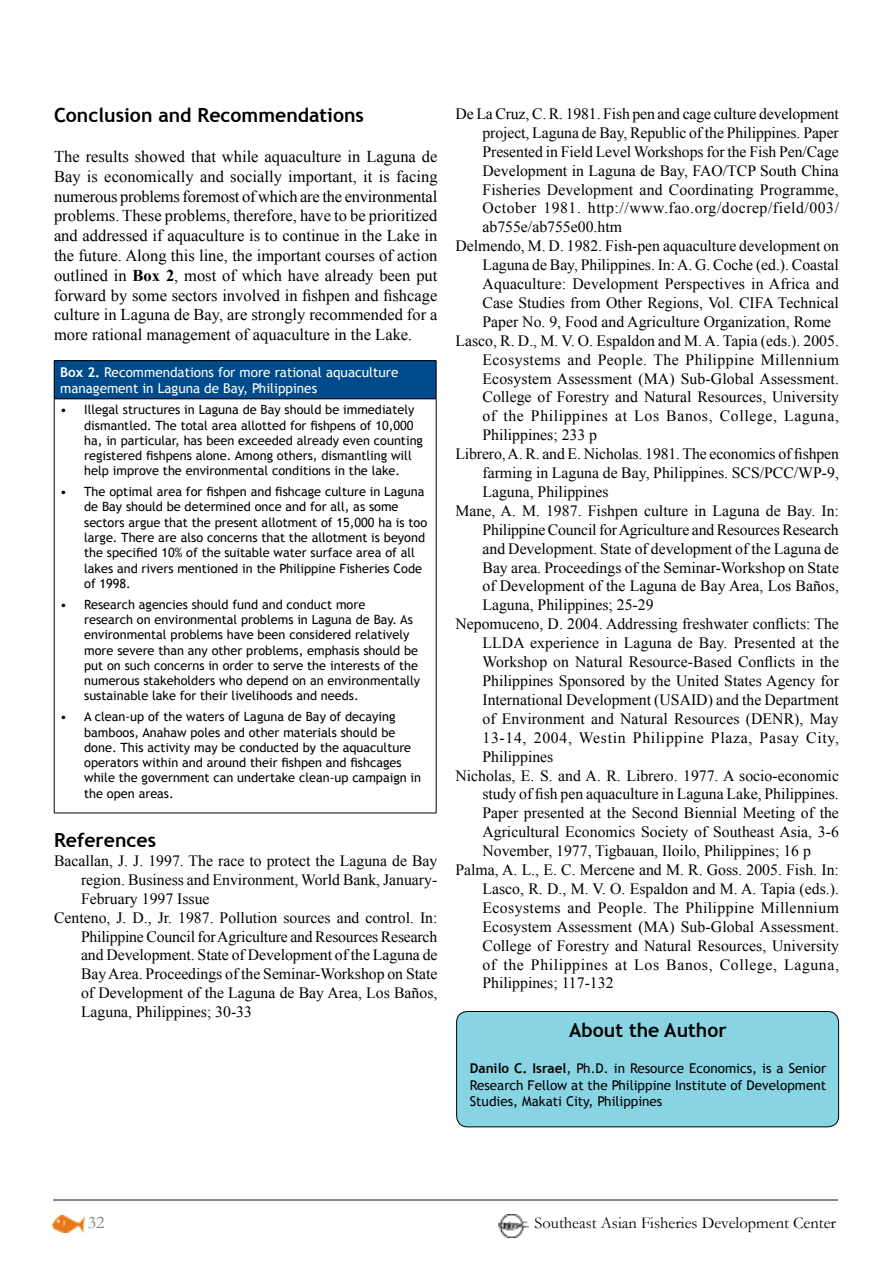
<style>
.page{position:relative;width:893px;height:1263px;background:#fff}
.page>*{position:absolute;margin:0;border:0;box-sizing:border-box;transform-origin:0 0}
.t1{font:700 19.5px "Trebuchet MS";color:#000}
.t2{font:18px "Garamond";color:#808285}
.t3{font:16.5px/19.8px "Times New Roman";color:#000;text-align:justify}
.t4{font:16.5px "Garamond";color:#000}
.t5{font:15.75px "Times New Roman";color:#000}
.t6{font:15.75px "Times New Roman";letter-spacing:.04em;color:#000}
.t7{font:15.75px "Times New Roman";letter-spacing:.025em;color:#000}
.t8{font:15.75px "Times New Roman";letter-spacing:.035em;color:#000}
.t9{font:13.5px/16.2px "Trebuchet MS";color:#000;text-align:justify}
.t10{font:13.5px/16.2px "Trebuchet MS";color:#fff}
.t11{font:12.75px/15.3px "Trebuchet MS";color:#000}
.s1{font-weight:700}
</style>
<div class="page">
<img style="left:53px;top:1216px;width:32px;height:16px">
<img style="left:498px;top:1215px;width:31px;height:22px">
<hr style="left:53px;top:1199px;width:785px;height:2px;background:#636466">
<div style="left:457px;top:1011px;width:382px;height:116px;background:#89d4e3;border-radius:11px"></div>
<div style="left:456px;top:1011px;width:383px;height:116px;border:1px solid #000;border-radius:11px"></div>
<div style="left:54px;top:361px;width:382px;height:38px;background:#004b8c"></div>
<hr style="left:54px;top:360px;width:382px;height:1px;background:#000">
<hr style="left:54px;top:361px;width:1px;height:38px;background:#000">
<hr style="left:436px;top:361px;width:1px;height:38px;background:#000">
<hr style="left:54px;top:399px;width:382px;height:1px;background:#000">
<hr style="left:54px;top:399px;width:1px;height:414px;background:#000">
<hr style="left:436px;top:399px;width:1px;height:414px;background:#000">
<hr style="left:54px;top:813px;width:382px;height:1px;background:#000">
<p class="t1" style="left:54px;top:103px;width:312px">Conclusion and Recommendations</p>
<p class="t3" style="left:54px;top:146px;width:385px">The results showed that while aquaculture in Laguna de Bay is economically and socially important, it is facing numerous problems foremost of which are the environmental problems. These problems, therefore, have to be prioritized and addressed if aquaculture is to continue in the Lake in the future. Along this line, the important courses of action outlined in <span class="s1">Box 2</span>, most of which have already been put forward by some sectors involved in fishpen and fishcage culture in Laguna de Bay, are strongly recommended for a more rational management of aquaculture in the Lake.</p>
<p class="t10" style="left:60px;top:364px;width:340px"><span class="s1">Box 2.</span> Recommendations for more rational aquaculture management in Laguna de Bay, Philippines</p>
<p class="t11" style="left:84px;top:402px;width:340px;text-indent:-24px">• Illegal structures in Laguna de Bay should be immediately dismantled. The total area allotted for fishpens of 10,000 ha, in particular, has been exceeded already even counting registered fishpens alone. Among others, dismantling will help improve the environmental conditions in the lake.</p>
<p class="t11" style="left:84px;top:484px;width:345px;text-indent:-24px">• The optimal area for fishpen and fishcage culture in Laguna de Bay should be determined once and for all, as some sectors argue that the present allotment of 15,000 ha is too large. There are also concerns that the allotment is beyond the specified 10% of the suitable water surface area of all lakes and rivers mentioned in the Philippine Fisheries Code of 1998.</p>
<p class="t11" style="left:84px;top:597px;width:337px;text-indent:-24px">• Research agencies should fund and conduct more<br>research on environmental problems in Laguna de Bay. As environmental problems have been considered relatively more severe than any other problems, emphasis should be put on such concerns in order to serve the interests of the numerous stakeholders who depend on an environmentally sustainable lake for their livelihoods and needs.</p>
<p class="t11" style="left:84px;top:709px;width:338px;text-indent:-24px">• A clean-up of the waters of Laguna de Bay of decaying bamboos, Anahaw poles and other materials should be done. This activity may be conducted by the aquaculture operators within and around their fishpen and fishcages while the government can undertake clean-up campaign in the open areas.</p>
<p class="t1" style="left:54px;top:828px;width:104px">References</p>
<p class="t5" style="left:54px;top:850px;width:385px">Bacallan, J. J. 1997. The race to protect the Laguna de Bay</p>
<p class="t5" style="left:81px;top:869px;width:358px">region. Business and Environment, World Bank, January-</p>
<p class="t5" style="left:81px;top:888px;width:130px">February 1997 Issue</p>
<p class="t5" style="left:54px;top:907px;width:385px">Centeno, J. D., Jr. 1987. Pollution sources and control. In:</p>
<p class="t5" style="left:81px;top:926px;width:358px">Philippine Council for Agriculture and Resources Research</p>
<p class="t5" style="left:81px;top:944px;width:358px">and Development. State of Development of the Laguna de</p>
<p class="t5" style="left:81px;top:963px;width:358px">Bay Area. Proceedings of the Seminar-Workshop on State</p>
<p class="t5" style="left:81px;top:982px;width:358px">of Development of the Laguna de Bay Area, Los Baños,</p>
<p class="t5" style="left:81px;top:1001px;width:173px">Laguna, Philippines; 30-33</p>
<p class="t5" style="left:455px;top:103px;width:385px">De La Cruz, C. R. 1981. Fish pen and cage culture development</p>
<p class="t5" style="left:482px;top:122px;width:358px">project, Laguna de Bay, Republic of the Philippines. Paper</p>
<p class="t5" style="left:482px;top:141px;width:358px">Presented in Field Level Workshops for the Fish Pen/Cage</p>
<p class="t5" style="left:482px;top:160px;width:358px">Development in Laguna de Bay, FAO/TCP South China</p>
<p class="t5" style="left:482px;top:179px;width:358px">Fisheries Development and Coordinating Programme,</p>
<p class="t8" style="left:482px;top:198px;width:358px">October 1981. http://www.fao.org/docrep/field/003/</p>
<p class="t5" style="left:482px;top:216px;width:141px">ab755e/ab755e00.htm</p>
<p class="t5" style="left:455px;top:235px;width:385px">Delmendo, M. D. 1982. Fish-pen aquaculture development on</p>
<p class="t5" style="left:482px;top:254px;width:358px">Laguna de Bay, Philippines. In: A. G. Coche (ed.). Coastal</p>
<p class="t5" style="left:482px;top:273px;width:358px">Aquaculture: Development Perspectives in Africa and</p>
<p class="t5" style="left:482px;top:292px;width:358px">Case Studies from Other Regions, Vol. CIFA Technical</p>
<p class="t5" style="left:482px;top:311px;width:350px">Paper No. 9, Food and Agriculture Organization, Rome</p>
<p class="t5" style="left:455px;top:330px;width:385px">Lasco, R. D., M. V. O. Espaldon and M. A. Tapia (eds.). 2005.</p>
<p class="t7" style="left:482px;top:349px;width:358px">Ecosystems and People. The Philippine Millennium</p>
<p class="t5" style="left:482px;top:368px;width:358px">Ecosystem Assessment (MA) Sub-Global Assessment.</p>
<p class="t5" style="left:482px;top:387px;width:358px">College of Forestry and Natural Resources, University</p>
<p class="t6" style="left:482px;top:405px;width:358px">of the Philippines at Los Banos, College, Laguna,</p>
<p class="t5" style="left:482px;top:424px;width:116px">Philippines; 233 p</p>
<p class="t5" style="left:455px;top:443px;width:385px">Librero, A. R. and E. Nicholas. 1981. The economics of fishpen</p>
<p class="t5" style="left:482px;top:462px;width:358px">farming in Laguna de Bay, Philippines. SCS/PCC/WP-9,</p>
<p class="t5" style="left:482px;top:481px;width:127px">Laguna, Philippines</p>
<p class="t5" style="left:455px;top:500px;width:385px">Mane, A. M. 1987. Fishpen culture in Laguna de Bay. In:</p>
<p class="t5" style="left:482px;top:519px;width:358px">Philippine Council for Agriculture and Resources Research</p>
<p class="t5" style="left:482px;top:538px;width:358px">and Development. State of development of the Laguna de</p>
<p class="t5" style="left:482px;top:557px;width:358px">Bay area. Proceedings of the Seminar-Workshop on State</p>
<p class="t5" style="left:482px;top:576px;width:358px">of Development of the Laguna de Bay Area, Los Baños,</p>
<p class="t5" style="left:482px;top:594px;width:173px">Laguna, Philippines; 25-29</p>
<p class="t5" style="left:455px;top:613px;width:385px">Nepomuceno, D. 2004. Addressing freshwater conflicts: The</p>
<p class="t5" style="left:482px;top:632px;width:358px">LLDA experience in Laguna de Bay. Presented at the</p>
<p class="t5" style="left:482px;top:651px;width:358px">Workshop on Natural Resource-Based Conflicts in the</p>
<p class="t5" style="left:482px;top:670px;width:358px">Philippines Sponsored by the United States Agency for</p>
<p class="t5" style="left:482px;top:689px;width:358px">International Development (USAID) and the Department</p>
<p class="t5" style="left:482px;top:708px;width:358px">of Environment and Natural Resources (DENR), May</p>
<p class="t6" style="left:482px;top:727px;width:358px">13-14, 2004, Westin Philippine Plaza, Pasay City,</p>
<p class="t5" style="left:482px;top:746px;width:72px">Philippines</p>
<p class="t5" style="left:455px;top:765px;width:385px">Nicholas, E. S. and A. R. Librero. 1977. A socio-economic</p>
<p class="t5" style="left:482px;top:783px;width:358px">study of fish pen aquaculture in Laguna Lake, Philippines.</p>
<p class="t5" style="left:482px;top:802px;width:358px">Paper presented at the Second Biennial Meeting of the</p>
<p class="t5" style="left:482px;top:821px;width:358px">Agricultural Economics Society of Southeast Asia, 3-6</p>
<p class="t5" style="left:482px;top:840px;width:330px">November, 1977, Tigbauan, Iloilo, Philippines; 16 p</p>
<p class="t5" style="left:455px;top:859px;width:385px">Palma, A. L., E. C. Mercene and M. R. Goss. 2005. Fish. In:</p>
<p class="t5" style="left:482px;top:878px;width:358px">Lasco, R. D., M. V. O. Espaldon and M. A. Tapia (eds.).</p>
<p class="t7" style="left:482px;top:897px;width:358px">Ecosystems and People. The Philippine Millennium</p>
<p class="t5" style="left:482px;top:916px;width:358px">Ecosystem Assessment (MA) Sub-Global Assessment.</p>
<p class="t5" style="left:482px;top:935px;width:358px">College of Forestry and Natural Resources, University</p>
<p class="t6" style="left:482px;top:954px;width:358px">of the Philippines at Los Banos, College, Laguna,</p>
<p class="t5" style="left:482px;top:972px;width:133px">Philippines; 117-132</p>
<p class="t1" style="left:569px;top:1018px;width:159px">About the Author</p>
<p class="t9" style="left:470px;top:1061px;width:358px"><span class="s1">Danilo C. Israel</span>, Ph.D. in Resource Economics, is a Senior Research Fellow at the Philippine Institute of Development Studies, Makati City, Philippines</p>
<p class="t2" style="left:88px;top:1210px;width:18px">32</p>
<p class="t4" style="left:535px;top:1211px;width:303px">Southeast Asian Fisheries Development Center</p>
</div>
